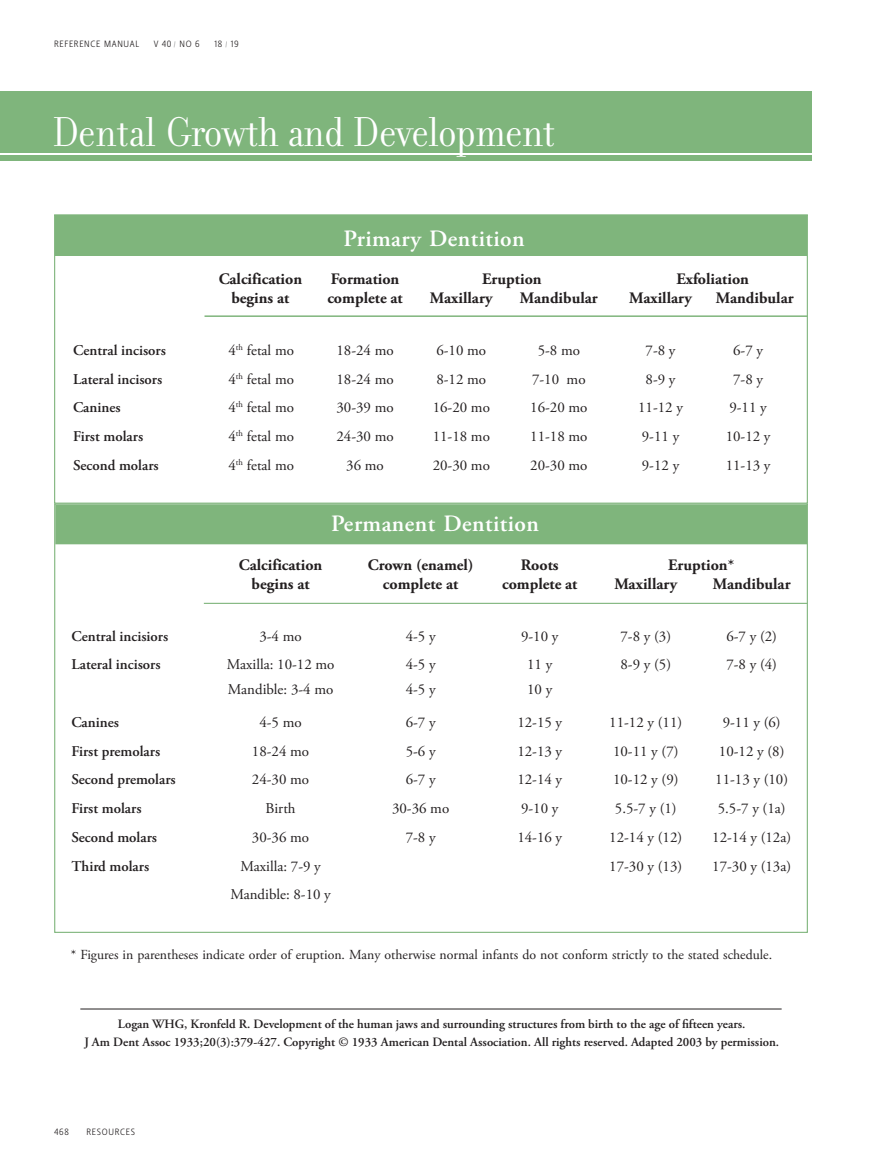
<style>
.page{position:relative;width:891px;height:1175px;background:#fff}
.page>*{position:absolute;margin:0;border:0;box-sizing:border-box;transform-origin:0 0}
.section_title{font:45px "Filosofia Grand";letter-spacing:-.01em;color:#fff}
.Table_Header{font:600 23.4px "Adobe Garamond Pro";letter-spacing:.02em;color:#fff}
.Table_Text_Center{font:700 15.9px "Adobe Garamond Pro";color:#231f20}
.Table_Text_Center-2{font:14.85px "Adobe Garamond Pro";color:#231f20}
.Table_Text_Center-3{font:600 14.85px "Adobe Garamond Pro";color:#231f20}
.quote{font:13.8px "Adobe Garamond Pro";color:#231f20}
.quote-2{font:600 12.75px/18px "Adobe Garamond Pro";color:#231f20;text-align:center}
.t1{font:300 9px "Stalemate LF";letter-spacing:.08em;color:#231f20}
</style>
<div class="page">
<div style="left:55px;top:215px;width:752px;height:41px;background:#7fb57c"></div>
<div style="left:56px;top:505px;width:750px;height:39px;background:#7fb57c"></div>
<hr style="left:205px;top:315px;width:603px;height:2px;background:#7fb57c">
<hr style="left:204px;top:603px;width:603px;height:1px;background:#7fb57c">
<div style="left:0;top:91px;width:811px;height:70px;background:#7fb57c"></div>
<hr style="left:0;top:153px;width:812px;height:2px;background:#fff">
<hr style="left:80px;top:1008px;width:702px;height:1px;background:#231f20">
<p class="t1" style="left:54px;top:39px;width:87px">REFERENCE MANUAL</p>
<p class="t1" style="left:154px;top:39px;width:48px">V 40 <sup>/</sup> NO 6</p>
<p class="t1" style="left:214px;top:39px;width:26px">18 <sup>/</sup> 19</p>
<p class="section_title" style="left:53px;top:108px;width:503px">Dental Growth and Development</p>
<p class="Table_Header" style="left:343px;top:225px;width:183px">Primary Dentition</p>
<p class="Table_Text_Center" style="left:219px;top:269px;width:85px">Calcification</p>
<p class="Table_Text_Center" style="left:331px;top:269px;width:70px">Formation</p>
<p class="Table_Text_Center" style="left:482px;top:269px;width:61px">Eruption</p>
<p class="Table_Text_Center" style="left:676px;top:269px;width:74px">Exfoliation</p>
<p class="Table_Text_Center" style="left:231px;top:289px;width:59px">begins at</p>
<p class="Table_Text_Center" style="left:327px;top:289px;width:77px">complete at</p>
<p class="Table_Text_Center" style="left:430px;top:289px;width:64px">Maxillary</p>
<p class="Table_Text_Center" style="left:520px;top:289px;width:79px">Mandibular</p>
<p class="Table_Text_Center" style="left:629px;top:289px;width:64px">Maxillary</p>
<p class="Table_Text_Center" style="left:716px;top:289px;width:79px">Mandibular</p>
<p class="Table_Text_Center-3" style="left:73px;top:341px;width:94px">Central incisors</p>
<p class="Table_Text_Center-2" style="left:229px;top:341px;width:67px">4<sup>th</sup> fetal mo</p>
<p class="Table_Text_Center-2" style="left:336px;top:341px;width:59px">18-24 mo</p>
<p class="Table_Text_Center-2" style="left:436px;top:341px;width:51px">6-10 mo</p>
<p class="Table_Text_Center-2" style="left:538px;top:341px;width:44px">5-8 mo</p>
<p class="Table_Text_Center-2" style="left:646px;top:341px;width:31px">7-8 y</p>
<p class="Table_Text_Center-2" style="left:733px;top:341px;width:31px">6-7 y</p>
<p class="Table_Text_Center-3" style="left:73px;top:370px;width:91px">Lateral incisors</p>
<p class="Table_Text_Center-2" style="left:229px;top:370px;width:67px">4<sup>th</sup> fetal mo</p>
<p class="Table_Text_Center-2" style="left:336px;top:370px;width:59px">18-24 mo</p>
<p class="Table_Text_Center-2" style="left:436px;top:370px;width:51px">8-12 mo</p>
<p class="Table_Text_Center-2" style="left:532px;top:370px;width:55px">7-10 mo</p>
<p class="Table_Text_Center-2" style="left:646px;top:370px;width:31px">8-9 y</p>
<p class="Table_Text_Center-2" style="left:733px;top:370px;width:31px">7-8 y</p>
<p class="Table_Text_Center-3" style="left:73px;top:399px;width:49px">Canines</p>
<p class="Table_Text_Center-2" style="left:229px;top:398px;width:67px">4<sup>th</sup> fetal mo</p>
<p class="Table_Text_Center-2" style="left:336px;top:398px;width:59px">30-39 mo</p>
<p class="Table_Text_Center-2" style="left:433px;top:398px;width:59px">16-20 mo</p>
<p class="Table_Text_Center-2" style="left:530px;top:398px;width:59px">16-20 mo</p>
<p class="Table_Text_Center-2" style="left:638px;top:398px;width:46px">11-12 y</p>
<p class="Table_Text_Center-2" style="left:729px;top:398px;width:39px">9-11 y</p>
<p class="Table_Text_Center-3" style="left:73px;top:428px;width:72px">First molars</p>
<p class="Table_Text_Center-2" style="left:229px;top:427px;width:67px">4<sup>th</sup> fetal mo</p>
<p class="Table_Text_Center-2" style="left:336px;top:427px;width:59px">24-30 mo</p>
<p class="Table_Text_Center-2" style="left:433px;top:427px;width:59px">11-18 mo</p>
<p class="Table_Text_Center-2" style="left:530px;top:427px;width:59px">11-18 mo</p>
<p class="Table_Text_Center-2" style="left:642px;top:427px;width:39px">9-11 y</p>
<p class="Table_Text_Center-2" style="left:726px;top:427px;width:46px">10-12 y</p>
<p class="Table_Text_Center-3" style="left:73px;top:456px;width:87px">Second molars</p>
<p class="Table_Text_Center-2" style="left:229px;top:456px;width:67px">4<sup>th</sup> fetal mo</p>
<p class="Table_Text_Center-2" style="left:346px;top:456px;width:39px">36 mo</p>
<p class="Table_Text_Center-2" style="left:433px;top:456px;width:59px">20-30 mo</p>
<p class="Table_Text_Center-2" style="left:530px;top:456px;width:59px">20-30 mo</p>
<p class="Table_Text_Center-2" style="left:642px;top:456px;width:39px">9-12 y</p>
<p class="Table_Text_Center-2" style="left:726px;top:456px;width:46px">11-13 y</p>
<p class="Table_Header" style="left:331px;top:510px;width:210px">Permanent Dentition</p>
<p class="Table_Text_Center" style="left:239px;top:556px;width:85px">Calcification</p>
<p class="Table_Text_Center" style="left:368px;top:556px;width:107px">Crown (enamel)</p>
<p class="Table_Text_Center" style="left:521px;top:556px;width:39px">Roots</p>
<p class="Table_Text_Center" style="left:668px;top:556px;width:67px">Eruption*</p>
<p class="Table_Text_Center" style="left:252px;top:574px;width:59px">begins at</p>
<p class="Table_Text_Center" style="left:383px;top:574px;width:77px">complete at</p>
<p class="Table_Text_Center" style="left:502px;top:574px;width:77px">complete at</p>
<p class="Table_Text_Center" style="left:614px;top:574px;width:64px">Maxillary</p>
<p class="Table_Text_Center" style="left:713px;top:574px;width:79px">Mandibular</p>
<p class="Table_Text_Center-3" style="left:71px;top:627px;width:98px">Central incisiors</p>
<p class="Table_Text_Center-2" style="left:259px;top:627px;width:44px">3-4 mo</p>
<p class="Table_Text_Center-2" style="left:406px;top:627px;width:31px">4-5 y</p>
<p class="Table_Text_Center-2" style="left:521px;top:627px;width:39px">9-10 y</p>
<p class="Table_Text_Center-2" style="left:620px;top:627px;width:52px">7-8 y (3)</p>
<p class="Table_Text_Center-2" style="left:726px;top:627px;width:52px">6-7 y (2)</p>
<p class="Table_Text_Center-3" style="left:71px;top:656px;width:91px">Lateral incisors</p>
<p class="Table_Text_Center-2" style="left:227px;top:656px;width:109px">Maxilla: 10-12 mo</p>
<p class="Table_Text_Center-2" style="left:406px;top:656px;width:31px">4-5 y</p>
<p class="Table_Text_Center-2" style="left:527px;top:656px;width:27px">11 y</p>
<p class="Table_Text_Center-2" style="left:620px;top:656px;width:52px">8-9 y (5)</p>
<p class="Table_Text_Center-2" style="left:726px;top:656px;width:52px">7-8 y (4)</p>
<p class="Table_Text_Center-2" style="left:228px;top:680px;width:107px">Mandible: 3-4 mo</p>
<p class="Table_Text_Center-2" style="left:406px;top:680px;width:31px">4-5 y</p>
<p class="Table_Text_Center-2" style="left:527px;top:680px;width:27px">10 y</p>
<p class="Table_Text_Center-3" style="left:71px;top:713px;width:49px">Canines</p>
<p class="Table_Text_Center-2" style="left:259px;top:713px;width:44px">4-5 mo</p>
<p class="Table_Text_Center-2" style="left:406px;top:713px;width:31px">6-7 y</p>
<p class="Table_Text_Center-2" style="left:517px;top:713px;width:46px">12-15 y</p>
<p class="Table_Text_Center-2" style="left:609px;top:713px;width:74px">11-12 y (11)</p>
<p class="Table_Text_Center-2" style="left:723px;top:713px;width:60px">9-11 y (6)</p>
<p class="Table_Text_Center-3" style="left:71px;top:742px;width:90px">First premolars</p>
<p class="Table_Text_Center-2" style="left:252px;top:742px;width:59px">18-24 mo</p>
<p class="Table_Text_Center-2" style="left:406px;top:742px;width:31px">5-6 y</p>
<p class="Table_Text_Center-2" style="left:517px;top:742px;width:46px">12-13 y</p>
<p class="Table_Text_Center-2" style="left:613px;top:742px;width:67px">10-11 y (7)</p>
<p class="Table_Text_Center-2" style="left:719px;top:742px;width:67px">10-12 y (8)</p>
<p class="Table_Text_Center-3" style="left:71px;top:771px;width:106px">Second premolars</p>
<p class="Table_Text_Center-2" style="left:252px;top:770px;width:59px">24-30 mo</p>
<p class="Table_Text_Center-2" style="left:406px;top:770px;width:31px">6-7 y</p>
<p class="Table_Text_Center-2" style="left:517px;top:770px;width:46px">12-14 y</p>
<p class="Table_Text_Center-2" style="left:613px;top:770px;width:67px">10-12 y (9)</p>
<p class="Table_Text_Center-2" style="left:715px;top:770px;width:74px">11-13 y (10)</p>
<p class="Table_Text_Center-3" style="left:71px;top:800px;width:72px">First molars</p>
<p class="Table_Text_Center-2" style="left:266px;top:799px;width:31px">Birth</p>
<p class="Table_Text_Center-2" style="left:392px;top:799px;width:59px">30-36 mo</p>
<p class="Table_Text_Center-2" style="left:521px;top:799px;width:39px">9-10 y</p>
<p class="Table_Text_Center-2" style="left:615px;top:799px;width:63px">5.5-7 y (1)</p>
<p class="Table_Text_Center-2" style="left:718px;top:799px;width:69px">5.5-7 y (1a)</p>
<p class="Table_Text_Center-3" style="left:71px;top:828px;width:87px">Second molars</p>
<p class="Table_Text_Center-2" style="left:252px;top:828px;width:59px">30-36 mo</p>
<p class="Table_Text_Center-2" style="left:406px;top:828px;width:31px">7-8 y</p>
<p class="Table_Text_Center-2" style="left:517px;top:828px;width:46px">14-16 y</p>
<p class="Table_Text_Center-2" style="left:609px;top:828px;width:74px">12-14 y (12)</p>
<p class="Table_Text_Center-2" style="left:712px;top:828px;width:80px">12-14 y (12a)</p>
<p class="Table_Text_Center-3" style="left:71px;top:857px;width:79px">Third molars</p>
<p class="Table_Text_Center-2" style="left:240px;top:857px;width:82px">Maxilla: 7-9 y</p>
<p class="Table_Text_Center-2" style="left:609px;top:857px;width:74px">17-30 y (13)</p>
<p class="Table_Text_Center-2" style="left:712px;top:857px;width:80px">17-30 y (13a)</p>
<p class="Table_Text_Center-2" style="left:230px;top:885px;width:102px">Mandible: 8-10 y</p>
<p class="quote" style="left:71px;top:946px;width:703px">* Figures in parentheses indicate order of eruption. Many otherwise normal infants do not conform strictly to the stated schedule.</p>
<p class="quote-2" style="left:84px;top:1015px;width:696px">Logan WHG, Kronfeld R. Development of the human jaws and surrounding structures from birth to the age of fifteen years.<br>J Am Dent Assoc 1933;20(3):379-427. Copyright © 1933 American Dental Association. All rights reserved. Adapted 2003 by permission.</p>
<p class="t1" style="left:54px;top:1126px;width:17px">468</p>
<p class="t1" style="left:86px;top:1126px;width:50px">RESOURCES</p>
</div>
